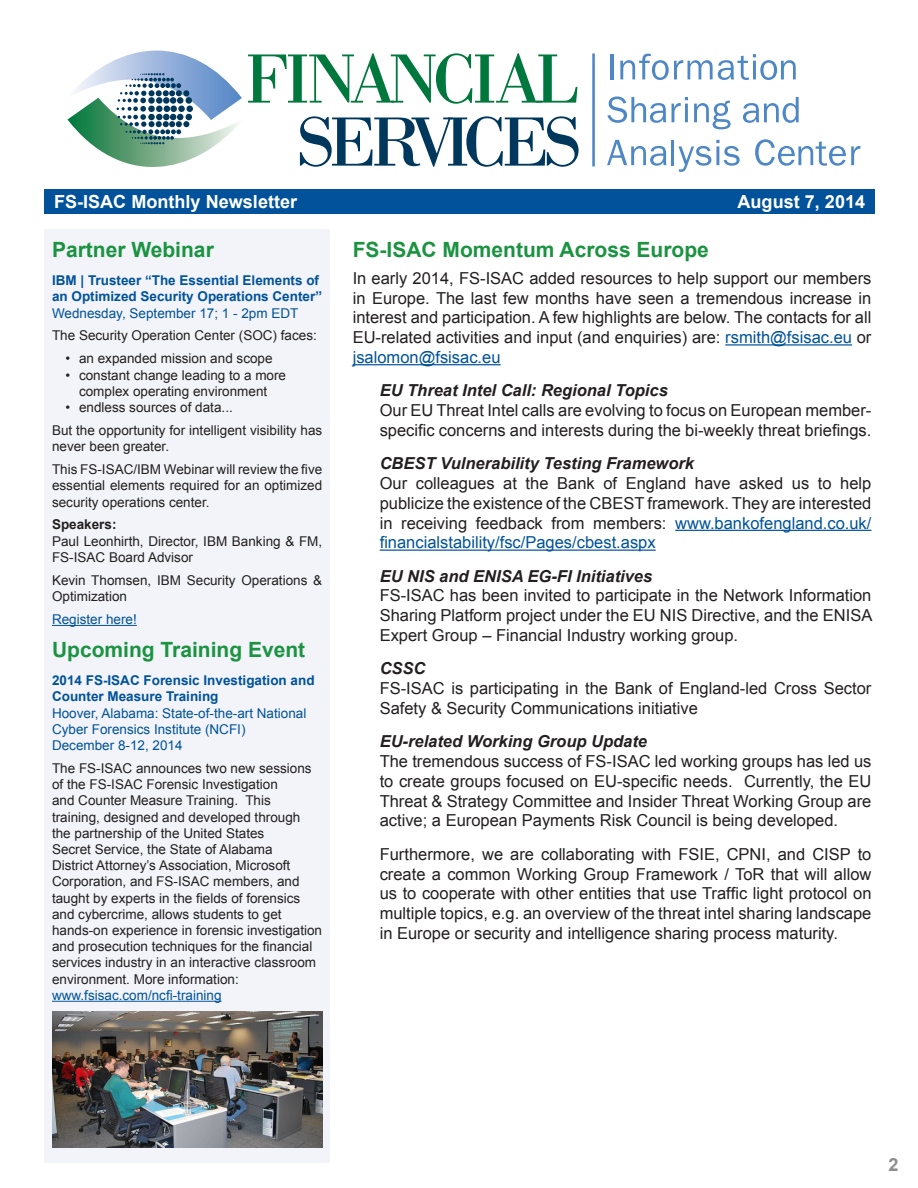
<style>
.page{position:relative;width:918px;height:1188px;background:#fff}
.page>*{position:absolute;margin:0;border:0;box-sizing:border-box;transform-origin:0 0}
.t1{font:700 21px "Arial";color:#1b9341}
.t2{font:700 18.15px "Arial";color:#fff}
.t3{font:700 18.15px "Arial";color:#8b8d90}
.t4{font:16.5px/19.8px "Arial";color:#231f20;text-align:justify}
.t5{font:italic 700 16.5px "Arial";color:#231f20}
.t6{font:13.5px/16.2px "Arial";color:#231f20}
.t7{font:13.5px/16.2px "Arial";color:#01529a}
.t8{font:700 13.5px/16.2px "Arial";color:#01529a}
.t9{font:700 13.5px "Arial";color:#231f20}
.s1{color:#01529a}
</style>
<div class="page">
<div style="left:44px;top:229px;width:286px;height:934px;background:#f2f4f9"></div>
<div style="left:44px;top:189px;width:831px;height:25px;background:#01529a"></div>
<svg style="left:67px;top:51px;width:512px;height:116px"></svg>
<hr style="left:592px;top:53px;width:3px;height:113px;background:#4d87c6">
<hr style="left:610px;top:54px;width:3px;height:25px;background:#4d87c6">
<svg style="left:620px;top:54px;width:176px;height:26px"></svg>
<svg style="left:607px;top:96px;width:59px;height:27px"></svg>
<svg style="left:672px;top:97px;width:16px;height:25px"></svg>
<svg style="left:694px;top:101px;width:37px;height:28px"></svg>
<svg style="left:743px;top:97px;width:56px;height:26px"></svg>
<svg style="left:607px;top:140px;width:59px;height:26px"></svg>
<hr style="left:672px;top:140px;width:2px;height:25px;background:#4d87c6">
<svg style="left:678px;top:140px;width:62px;height:32px"></svg>
<svg style="left:755px;top:139px;width:105px;height:27px"></svg>
<hr style="left:52px;top:625px;width:85px;height:1px;background:#01529a">
<hr style="left:725px;top:344px;width:127px;height:2px;background:#01529a">
<hr style="left:353px;top:364px;width:148px;height:1px;background:#01529a">
<hr style="left:675px;top:530px;width:196px;height:1px;background:#01529a">
<hr style="left:380px;top:550px;width:276px;height:1px;background:#01529a">
<hr style="left:52px;top:1001px;width:170px;height:1px;background:#01529a">
<img style="left:52px;top:1011px;width:270px;height:137px">
<p class="t2" style="left:54px;top:190px;width:245px">FS-ISAC Monthly Newsletter</p>
<p class="t2" style="left:738px;top:190px;width:129px">August 7, 2014</p>
<p class="t1" style="left:52px;top:236px;width:163px">Partner Webinar</p>
<p class="t8" style="left:52px;top:273px;width:272px">IBM | Trusteer “The Essential Elements of an Optimized Security Operations Center”</p>
<p class="t7" style="left:52px;top:305px;width:248px">Wednesday, September 17; 1 - 2pm EDT</p>
<p class="t6" style="left:52px;top:328px;width:266px">The Security Operation Center (SOC) faces:</p>
<p class="t6" style="left:66px;top:351px;width:209px">• an expanded mission and scope</p>
<p class="t6" style="left:66px;top:367px;width:222px;text-align:center">• constant change leading to a more complex operating environment</p>
<p class="t6" style="left:52px;top:396px;width:272px;line-height:23px;text-indent:14px">• endless sources of data...<br>But the opportunity for intelligent visibility has</p>
<p class="t6" style="left:52px;top:435px;width:272px;line-height:23px">never been greater.<br>This FS-ISAC/IBM Webinar will review the five</p>
<p class="t6" style="left:52px;top:478px;width:272px">essential elements required for an optimized security operations center.</p>
<p class="t9" style="left:52px;top:516px;width:66px">Speakers:</p>
<p class="t6" style="left:52px;top:533px;width:272px">Paul Leonhirth, Director, IBM Banking &amp; FM,<br>FS-ISAC Board Advisor</p>
<p class="t6" style="left:52px;top:572px;width:272px">Kevin Thomsen, IBM Security Operations &amp;<br>Optimization</p>
<p class="t7" style="left:52px;top:611px;width:86px">Register here!</p>
<p class="t1" style="left:52px;top:636px;width:255px">Upcoming Training Event</p>
<p class="t8" style="left:52px;top:673px;width:264px">2014 FS-ISAC Forensic Investigation and<br>Counter Measure Training</p>
<p class="t7" style="left:52px;top:705px;width:256px">Hoover, Alabama: State-of-the-art National<br>Cyber Forensics Institute (NCFI)<br>December 8-12, 2014</p>
<p class="t6" style="left:52px;top:760px;width:272px">The FS-ISAC announces two new sessions of the FS-ISAC Forensic Investigation<br>and Counter Measure Training. This training, designed and developed through the partnership of the United States<br>Secret Service, the State of Alabama<br>District Attorney’s Association, Microsoft Corporation, and FS-ISAC members, and taught by experts in the fields of forensics and cybercrime, allows students to get hands-on experience in forensic investigation and prosecution techniques for the financial services industry in an interactive classroom environment. More information:</p>
<p class="t7" style="left:52px;top:987px;width:171px">www.fsisac.com/ncfi-training</p>
<p class="t1" style="left:353px;top:236px;width:358px">FS-ISAC Momentum Across Europe</p>
<p class="t4" style="left:353px;top:268px;width:520px">In early 2014, FS-ISAC added resources to help support our members in Europe. The last few months have seen a tremendous increase in interest and participation. A few highlights are below. The contacts for all EU-related activities and input (and enquiries) are: <span class="s1">rsmith@fsisac.eu</span> or <span class="s1">jsalomon@fsisac.eu</span></p>
<p class="t5" style="left:380px;top:379px;width:290px">EU Threat Intel Call: Regional Topics</p>
<p class="t4" style="left:380px;top:401px;width:493px">Our EU Threat Intel calls are evolving to focus on European member&shy;specific concerns and interests during the bi-weekly threat briefings.</p>
<p class="t5" style="left:380px;top:452px;width:316px">CBEST Vulnerability Testing Framework</p>
<p class="t4" style="left:380px;top:473px;width:493px">Our colleagues at the Bank of England have asked us to help publicize the existence of the CBEST framework. They are interested in receiving feedback from members: <span class="s1">www.bankofengland.co.uk/ financialstability/fsc/Pages/cbest.aspx</span></p>
<p class="t5" style="left:380px;top:565px;width:274px">EU NIS and ENISA EG-FI Initiatives</p>
<p class="t4" style="left:380px;top:586px;width:494px">FS-ISAC has been invited to participate in the Network Information Sharing Platform project under the EU NIS Directive, and the ENISA Expert Group – Financial Industry working group.</p>
<p class="t5" style="left:380px;top:658px;width:47px">CSSC</p>
<p class="t4" style="left:380px;top:679px;width:493px">FS-ISAC is participating in the Bank of England-led Cross Sector<br>Safety &amp; Security Communications initiative</p>
<p class="t5" style="left:380px;top:730px;width:269px">EU-related Working Group Update</p>
<p class="t4" style="left:380px;top:752px;width:493px">The tremendous success of FS-ISAC led working groups has led us to create groups focused on EU-specific needs. Currently, the EU Threat &amp; Strategy Committee and Insider Threat Working Group are active; a European Payments Risk Council is being developed.</p>
<p class="t4" style="left:380px;top:844px;width:493px">Furthermore, we are collaborating with FSIE, CPNI, and CISP to create a common Working Group Framework / ToR that will allow us to cooperate with other entities that use Traffic light protocol on multiple topics, e.g. an overview of the threat intel sharing landscape in Europe or security and intelligence sharing process maturity.</p>
<p class="t3" style="left:888px;top:1152px;width:12px">2</p>
</div>
